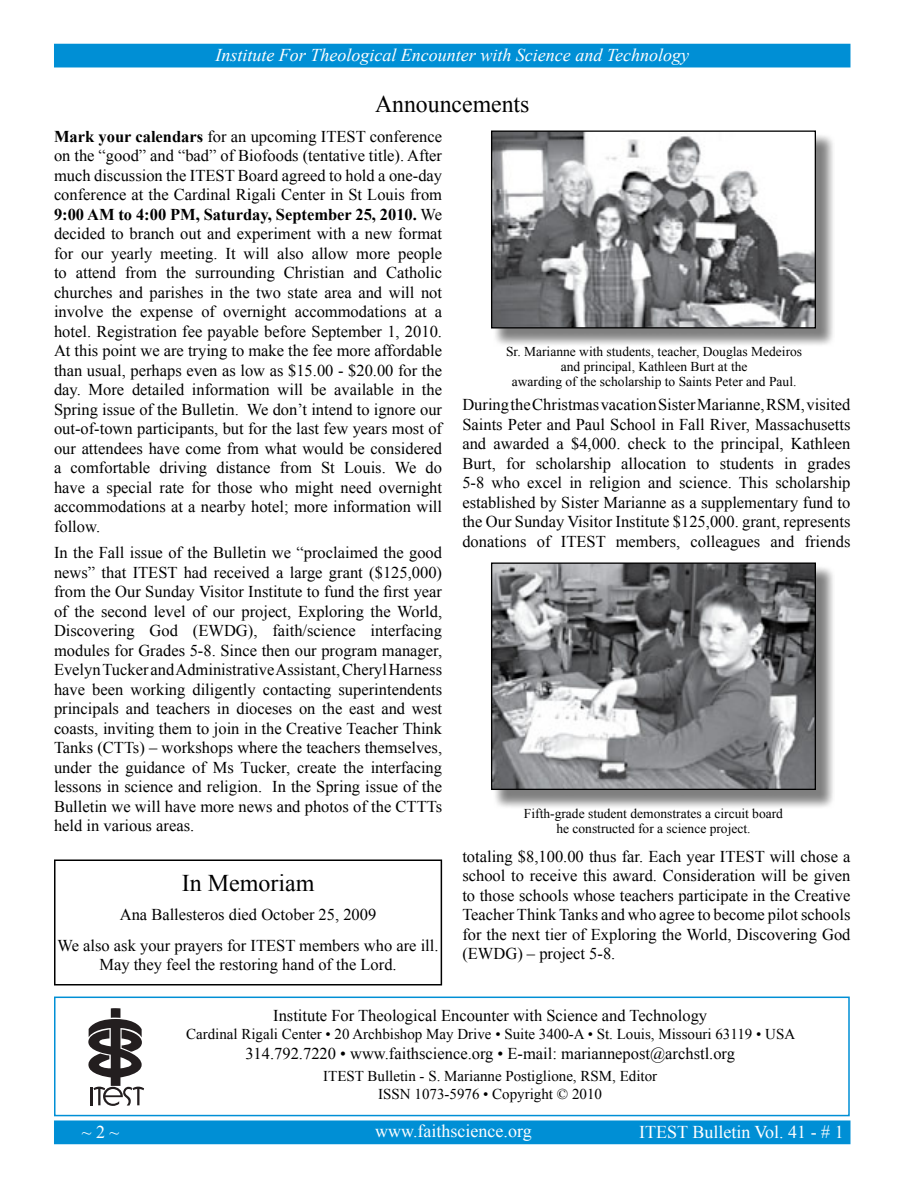
<style>
.page{position:relative;width:918px;height:1188px;background:#fff}
.page>*{position:absolute;margin:0;border:0;box-sizing:border-box;transform-origin:0 0}
.t1{font:24px "Times New Roman";color:#000}
.t2{font:italic 18px "Times New Roman";color:#fff}
.t3{font:18px "Times New Roman";color:#fff}
.t4{font:16.5px/19.5px "Times New Roman";color:#000;text-align:justify}
.t5{font:15px/18px "Times New Roman";color:#000;text-align:center}
.t6{font:13.5px/15px "Times New Roman";color:#000;text-align:center}
.s1{font-weight:700}
</style>
<div class="page">
<div style="left:55px;top:1121px;width:795px;height:23px;background:#008fd5"></div>
<div style="left:54px;top:1120px;width:796px;height:24px;border:2px solid #008fd5"></div>
<div style="left:55px;top:44px;width:795px;height:23px;background:#008fd5"></div>
<div style="left:54px;top:997px;width:796px;height:119px;border:2px solid #008fd5"></div>
<svg style="left:88px;top:1008px;width:56px;height:98px"></svg>
<div style="left:54px;top:860px;width:388px;height:126px;border:2px solid #000"></div>
<img style="left:495px;top:135px;width:338px;height:210px">
<img style="left:493px;top:133px;width:321px;height:194px">
<div style="left:491px;top:131px;width:325px;height:198px;border:1px solid #000"></div>
<img style="left:495px;top:567px;width:338px;height:241px">
<img style="left:493px;top:565px;width:321px;height:223px">
<div style="left:491px;top:563px;width:325px;height:227px;border:1px solid #000"></div>
<p class="t2" style="left:215px;top:43px;width:475px">Institute For Theological Encounter with Science and Technology</p>
<h1 class="t1" style="left:375px;top:88px;width:156px">Announcements</h1>
<p class="t4" style="left:54px;top:126px;width:390px"><span class="s1">Mark your calendars</span> for an upcoming ITEST conference on the “good” and “bad” of Biofoods (tentative title). After much discussion the ITEST Board agreed to hold a one-day conference at the Cardinal Rigali Center in St Louis from <span class="s1">9:00 AM to 4:00 PM, Saturday, September 25, 2010.</span> We decided to branch out and experiment with a new format for our yearly meeting. It will also allow more people to attend from the surrounding Christian and Catholic churches and parishes in the two state area and will not involve the expense of overnight accommodations at a hotel. Registration fee payable before September 1, 2010.<br>At this point we are trying to make the fee more affordable than usual, perhaps even as low as $15.00 - $20.00 for the day. More detailed information will be available in the Spring issue of the Bulletin. We don’t intend to ignore our out-of-town participants, but for the last few years most of our attendees have come from what would be considered a comfortable driving distance from St Louis. We do have a special rate for those who might need overnight accommodations at a nearby hotel; more information will follow.</p>
<p class="t4" style="left:54px;top:543px;width:390px">In the Fall issue of the Bulletin we “proclaimed the good news” that ITEST had received a large grant ($125,000) from the Our Sunday Visitor Institute to fund the first year of the second level of our project, Exploring the World, Discovering God (EWDG), faith/science interfacing modules for Grades 5-8. Since then our program manager, Evelyn Tucker and Administrative Assistant, Cheryl Harness have been working diligently contacting superintendents principals and teachers in dioceses on the east and west coasts, inviting them to join in the Creative Teacher Think Tanks (CTTs) – workshops where the teachers themselves, under the guidance of Ms Tucker, create the interfacing lessons in science and religion. In the Spring issue of the Bulletin we will have more news and photos of the CTTTs held in various areas.</p>
<h1 class="t1" style="left:182px;top:867px;width:134px">In Memoriam</h1>
<p class="t4" style="left:58px;top:899px;width:382px;line-height:30.6px;text-align:center">Ana Ballesteros died October 25, 2009<br>We also ask your prayers for ITEST members who are ill.</p>
<p class="t4" style="left:99px;top:955px;width:299px">May they feel the restoring hand of the Lord.</p>
<p class="t6" style="left:506px;top:344px;width:298px">Sr. Marianne with students, teacher, Douglas Medeiros and principal, Kathleen Burt at the<br>awarding of the scholarship to Saints Peter and Paul.</p>
<p class="t4" style="left:462px;top:395px;width:390px">During the Christmas vacation Sister Marianne, RSM, visited Saints Peter and Paul School in Fall River, Massachusetts and awarded a $4,000. check to the principal, Kathleen Burt, for scholarship allocation to students in grades 5-8 who excel in religion and science. This scholarship established by Sister Marianne as a supplementary fund to the Our Sunday Visitor Institute $125,000. grant, represents donations of ITEST members, colleagues and friends</p>
<p class="t6" style="left:524px;top:806px;width:261px">Fifth-grade student demonstrates a circuit board he constructed for a science project.</p>
<p class="t4" style="left:462px;top:846px;width:390px">totaling $8,100.00 thus far. Each year ITEST will chose a school to receive this award. Consideration will be given to those schools whose teachers participate in the Creative Teacher Think Tanks and who agree to become pilot schools for the next tier of Exploring the World, Discovering God (EWDG) – project 5-8.</p>
<p class="t3" style="left:82px;top:1120px;width:39px">~ 2 ~</p>
<p class="t4" style="left:273px;top:1005px;width:435px">Institute For Theological Encounter with Science and Technology</p>
<p class="t5" style="left:186px;top:1025px;width:611px">Cardinal Rigali Center • 20 Archbishop May Drive • Suite 3400-A • St. Louis, Missouri 63119 • USA</p>
<p class="t4" style="left:245px;top:1043px;width:491px">314.792.7220 • www.faithscience.org • E-mail: mariannepost@archstl.org</p>
<p class="t5" style="left:323px;top:1067px;width:335px">ITEST Bulletin - S. Marianne Postiglione, RSM, Editor<br>ISSN 1073-5976 • Copyright © 2010</p>
<p class="t3" style="left:375px;top:1119px;width:158px">www.faithscience.org</p>
<p class="t3" style="left:639px;top:1120px;width:206px">ITEST Bulletin Vol. 41 - # 1</p>
</div>
